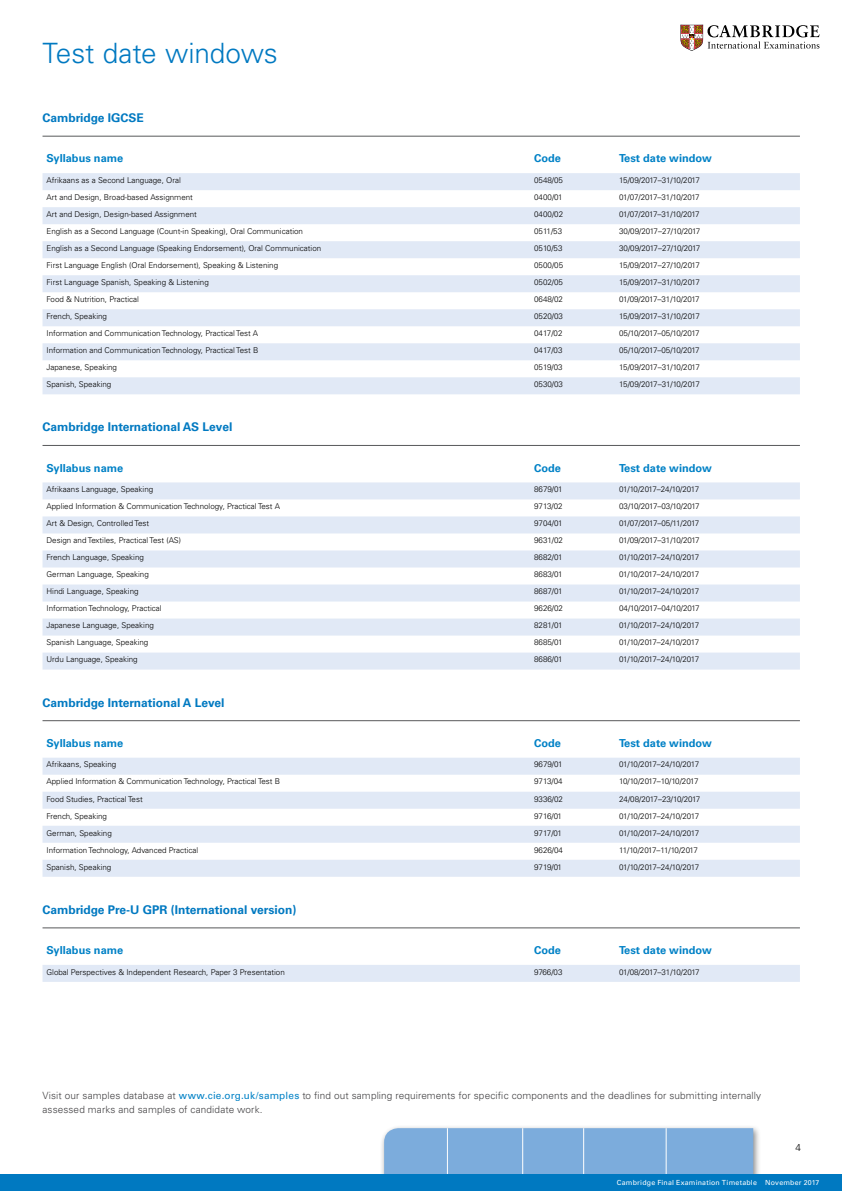
<style>
.page{position:relative;width:842px;height:1191px;background:#fff}
.page>*{position:absolute;margin:0;border:0;box-sizing:border-box;transform-origin:0 0}
.t1{font:300 28px "Univers LT Std";letter-spacing:-.005em;color:#0079c1}
.t2{font:700 12px "Univers LT Std";color:#0079c1}
.t3{font:700 11px "Univers LT Std";color:#0081c6}
.t4{font:300 10px/14px "Univers LT Std";letter-spacing:.01em;color:#414042}
.t5{font:300 10px "Univers LT Std";color:#000}
.t6{font:300 8px "Univers LT Std";color:#000}
.t7{font:300 8px "Univers LT Std";letter-spacing:-.07em;color:#000}
.t8{font:300 8px "Univers LT Std";letter-spacing:-.06em;color:#000}
.t9{font:300 8px "Univers LT Std";letter-spacing:-.035em;color:#000}
.t10{font:300 8px "Univers LT Std";letter-spacing:-.075em;color:#000}
.t11{font:7px "Univers LT Std";letter-spacing:.03em;color:#fff}
.s1{font-weight:400;color:#0081c6}
</style>
<div class="page">
<svg style="left:680px;top:25px;width:139px;height:26px"></svg>
<hr style="left:43px;top:136px;width:757px;height:1px;background:#58595b">
<svg style="left:43px;top:173px;width:757px;height:221px;fill:#e1e9f6"></svg>
<hr style="left:43px;top:445px;width:757px;height:1px;background:#58595b">
<svg style="left:43px;top:482px;width:757px;height:187px;fill:#e1e9f6"></svg>
<hr style="left:43px;top:720px;width:757px;height:1px;background:#58595b">
<svg style="left:43px;top:758px;width:757px;height:118px;fill:#e1e9f6"></svg>
<hr style="left:43px;top:927px;width:757px;height:1px;background:#58595b">
<div style="left:43px;top:965px;width:757px;height:17px;background:#e1e9f6"></div>
<div style="left:379px;top:1124px;width:381px;height:67px;background:#000;opacity:.45"></div>
<div style="left:384px;top:1128px;width:369px;height:45px;background:#7cacdc"></div>
<hr style="left:583px;top:1128px;width:1px;height:63px;background:#fff">
<hr style="left:666px;top:1128px;width:1px;height:63px;background:#fff">
<hr style="left:522px;top:1128px;width:1px;height:63px;background:#fff">
<hr style="left:447px;top:1128px;width:1px;height:63px;background:#fff">
<div style="left:0;top:1173px;width:842px;height:18px;background:#0079c1"></div>
<h1 class="t1" style="left:43px;top:36px;width:237px">Test date windows</h1>
<h2 class="t2" style="left:43px;top:111px;width:103px">Cambridge IGCSE</h2>
<h3 class="t3" style="left:47px;top:152px;width:78px">Syllabus name</h3>
<h3 class="t3" style="left:534px;top:152px;width:28px">Code</h3>
<h3 class="t3" style="left:619px;top:152px;width:94px">Test date window</h3>
<p class="t6" style="left:47px;top:175px;width:136px">Afrikaans as a Second Language, Oral</p>
<p class="t6" style="left:534px;top:175px;width:30px">0548/05</p>
<p class="t8" style="left:619px;top:175px;width:82px">15/09/2017–31/10/2017</p>
<p class="t6" style="left:47px;top:192px;width:148px">Art and Design, Broad-based Assignment</p>
<p class="t6" style="left:534px;top:192px;width:30px">0400/01</p>
<p class="t7" style="left:619px;top:192px;width:82px">01/07/2017–31/10/2017</p>
<p class="t6" style="left:47px;top:209px;width:152px">Art and Design, Design-based Assignment</p>
<p class="t6" style="left:534px;top:209px;width:31px">0400/02</p>
<p class="t7" style="left:619px;top:209px;width:82px">01/07/2017–31/10/2017</p>
<p class="t6" style="left:47px;top:226px;width:258px">English as a Second Language (Count-in Speaking), Oral Communication</p>
<p class="t6" style="left:534px;top:226px;width:29px">0511/53</p>
<p class="t9" style="left:619px;top:226px;width:83px">30/09/2017–27/10/2017</p>
<p class="t6" style="left:47px;top:243px;width:276px">English as a Second Language (Speaking Endorsement), Oral Communication</p>
<p class="t6" style="left:534px;top:243px;width:30px">0510/53</p>
<p class="t9" style="left:619px;top:243px;width:83px">30/09/2017–27/10/2017</p>
<p class="t6" style="left:47px;top:260px;width:233px">First Language English (Oral Endorsement), Speaking &amp; Listening</p>
<p class="t6" style="left:534px;top:260px;width:31px">0500/05</p>
<p class="t8" style="left:619px;top:260px;width:82px">15/09/2017–27/10/2017</p>
<p class="t6" style="left:47px;top:277px;width:164px">First Language Spanish, Speaking &amp; Listening</p>
<p class="t6" style="left:534px;top:277px;width:30px">0502/05</p>
<p class="t8" style="left:619px;top:277px;width:82px">15/09/2017–31/10/2017</p>
<p class="t6" style="left:47px;top:294px;width:94px">Food &amp; Nutrition, Practical</p>
<p class="t6" style="left:534px;top:294px;width:30px">0648/02</p>
<p class="t7" style="left:619px;top:294px;width:82px">01/09/2017–31/10/2017</p>
<p class="t6" style="left:47px;top:311px;width:62px">French, Speaking</p>
<p class="t6" style="left:534px;top:311px;width:30px">0520/03</p>
<p class="t8" style="left:619px;top:311px;width:82px">15/09/2017–31/10/2017</p>
<p class="t6" style="left:47px;top:328px;width:213px">Information and Communication Technology, Practical Test A</p>
<p class="t6" style="left:534px;top:328px;width:30px">0417/02</p>
<p class="t7" style="left:619px;top:328px;width:82px">05/10/2017–05/10/2017</p>
<p class="t6" style="left:47px;top:345px;width:213px">Information and Communication Technology, Practical Test B</p>
<p class="t6" style="left:534px;top:345px;width:30px">0417/03</p>
<p class="t7" style="left:619px;top:345px;width:82px">05/10/2017–05/10/2017</p>
<p class="t6" style="left:47px;top:362px;width:72px">Japanese, Speaking</p>
<p class="t6" style="left:534px;top:362px;width:30px">0519/03</p>
<p class="t8" style="left:619px;top:362px;width:82px">15/09/2017–31/10/2017</p>
<p class="t6" style="left:47px;top:379px;width:66px">Spanish, Speaking</p>
<p class="t6" style="left:534px;top:379px;width:30px">0530/03</p>
<p class="t8" style="left:619px;top:379px;width:82px">15/09/2017–31/10/2017</p>
<h2 class="t2" style="left:43px;top:420px;width:191px">Cambridge International AS Level</h2>
<h3 class="t3" style="left:47px;top:461px;width:78px">Syllabus name</h3>
<h3 class="t3" style="left:534px;top:461px;width:28px">Code</h3>
<h3 class="t3" style="left:619px;top:461px;width:94px">Test date window</h3>
<p class="t6" style="left:47px;top:484px;width:108px">Afrikaans Language, Speaking</p>
<p class="t6" style="left:534px;top:484px;width:30px">8679/01</p>
<p class="t7" style="left:619px;top:484px;width:81px">01/10/2017–24/10/2017</p>
<p class="t6" style="left:47px;top:501px;width:235px">Applied Information &amp; Communication Technology, Practical Test A</p>
<p class="t6" style="left:534px;top:501px;width:30px">9713/02</p>
<p class="t7" style="left:619px;top:501px;width:82px">03/10/2017–03/10/2017</p>
<p class="t6" style="left:47px;top:518px;width:104px">Art &amp; Design, Controlled Test</p>
<p class="t6" style="left:534px;top:518px;width:30px">9704/01</p>
<p class="t7" style="left:619px;top:518px;width:82px">01/07/2017–05/11/2017</p>
<p class="t6" style="left:47px;top:535px;width:136px">Design and Textiles, Practical Test (AS)</p>
<p class="t6" style="left:534px;top:535px;width:30px">9631/02</p>
<p class="t7" style="left:619px;top:535px;width:82px">01/09/2017–31/10/2017</p>
<p class="t6" style="left:47px;top:552px;width:99px">French Language, Speaking</p>
<p class="t6" style="left:534px;top:552px;width:30px">8682/01</p>
<p class="t7" style="left:619px;top:552px;width:81px">01/10/2017–24/10/2017</p>
<p class="t6" style="left:47px;top:569px;width:104px">German Language, Speaking</p>
<p class="t6" style="left:534px;top:569px;width:30px">8683/01</p>
<p class="t7" style="left:619px;top:569px;width:81px">01/10/2017–24/10/2017</p>
<p class="t6" style="left:47px;top:586px;width:94px">Hindi Language, Speaking</p>
<p class="t6" style="left:534px;top:586px;width:30px">8687/01</p>
<p class="t7" style="left:619px;top:586px;width:81px">01/10/2017–24/10/2017</p>
<p class="t6" style="left:47px;top:603px;width:117px">Information Technology, Practical</p>
<p class="t6" style="left:534px;top:603px;width:30px">9626/02</p>
<p class="t7" style="left:619px;top:603px;width:82px">04/10/2017–04/10/2017</p>
<p class="t6" style="left:47px;top:620px;width:109px">Japanese Language, Speaking</p>
<p class="t6" style="left:534px;top:620px;width:30px">8281/01</p>
<p class="t7" style="left:619px;top:620px;width:81px">01/10/2017–24/10/2017</p>
<p class="t6" style="left:47px;top:637px;width:103px">Spanish Language, Speaking</p>
<p class="t6" style="left:534px;top:637px;width:30px">8685/01</p>
<p class="t7" style="left:619px;top:637px;width:81px">01/10/2017–24/10/2017</p>
<p class="t6" style="left:47px;top:654px;width:93px">Urdu Language, Speaking</p>
<p class="t6" style="left:534px;top:654px;width:30px">8686/01</p>
<p class="t7" style="left:619px;top:654px;width:81px">01/10/2017–24/10/2017</p>
<h2 class="t2" style="left:43px;top:695px;width:184px">Cambridge International A Level</h2>
<h3 class="t3" style="left:47px;top:736px;width:78px">Syllabus name</h3>
<h3 class="t3" style="left:534px;top:736px;width:28px">Code</h3>
<h3 class="t3" style="left:619px;top:736px;width:94px">Test date window</h3>
<p class="t6" style="left:47px;top:760px;width:71px">Afrikaans, Speaking</p>
<p class="t6" style="left:534px;top:760px;width:30px">9679/01</p>
<p class="t7" style="left:619px;top:760px;width:81px">01/10/2017–24/10/2017</p>
<p class="t6" style="left:47px;top:777px;width:235px">Applied Information &amp; Communication Technology, Practical Test B</p>
<p class="t6" style="left:534px;top:777px;width:30px">9713/04</p>
<p class="t10" style="left:619px;top:777px;width:81px">10/10/2017–10/10/2017</p>
<p class="t6" style="left:47px;top:794px;width:98px">Food Studies, Practical Test</p>
<p class="t6" style="left:534px;top:794px;width:30px">9336/02</p>
<p class="t9" style="left:619px;top:794px;width:83px">24/08/2017–23/10/2017</p>
<p class="t6" style="left:47px;top:811px;width:62px">French, Speaking</p>
<p class="t6" style="left:534px;top:811px;width:29px">9716/01</p>
<p class="t7" style="left:619px;top:811px;width:81px">01/10/2017–24/10/2017</p>
<p class="t6" style="left:47px;top:828px;width:67px">German, Speaking</p>
<p class="t6" style="left:534px;top:828px;width:29px">9717/01</p>
<p class="t7" style="left:619px;top:828px;width:81px">01/10/2017–24/10/2017</p>
<p class="t6" style="left:47px;top:845px;width:153px">Information Technology, Advanced Practical</p>
<p class="t6" style="left:534px;top:845px;width:30px">9626/04</p>
<p class="t10" style="left:619px;top:845px;width:80px">11/10/2017–11/10/2017</p>
<p class="t6" style="left:47px;top:862px;width:66px">Spanish, Speaking</p>
<p class="t6" style="left:534px;top:862px;width:29px">9719/01</p>
<p class="t7" style="left:619px;top:862px;width:81px">01/10/2017–24/10/2017</p>
<h2 class="t2" style="left:43px;top:902px;width:256px">Cambridge Pre-U GPR (International version)</h2>
<h3 class="t3" style="left:47px;top:943px;width:78px">Syllabus name</h3>
<h3 class="t3" style="left:534px;top:943px;width:28px">Code</h3>
<h3 class="t3" style="left:619px;top:943px;width:94px">Test date window</h3>
<p class="t6" style="left:47px;top:967px;width:240px">Global Perspectives &amp; Independent Research, Paper 3 Presentation</p>
<p class="t6" style="left:534px;top:967px;width:30px">9766/03</p>
<p class="t7" style="left:619px;top:967px;width:82px">01/08/2017–31/10/2017</p>
<p class="t4" style="left:43px;top:1088px;width:720px">Visit our samples database at <span class="s1">www.cie.org.uk/samples</span> to find out sampling requirements for specific components and the deadlines for submitting internally assessed marks and samples of candidate work.</p>
<p class="t5" style="left:795px;top:1141px;width:7px">4</p>
<p class="t11" style="left:617px;top:1178px;width:204px">Cambridge Final Examination Timetable November 2017</p>
</div>
